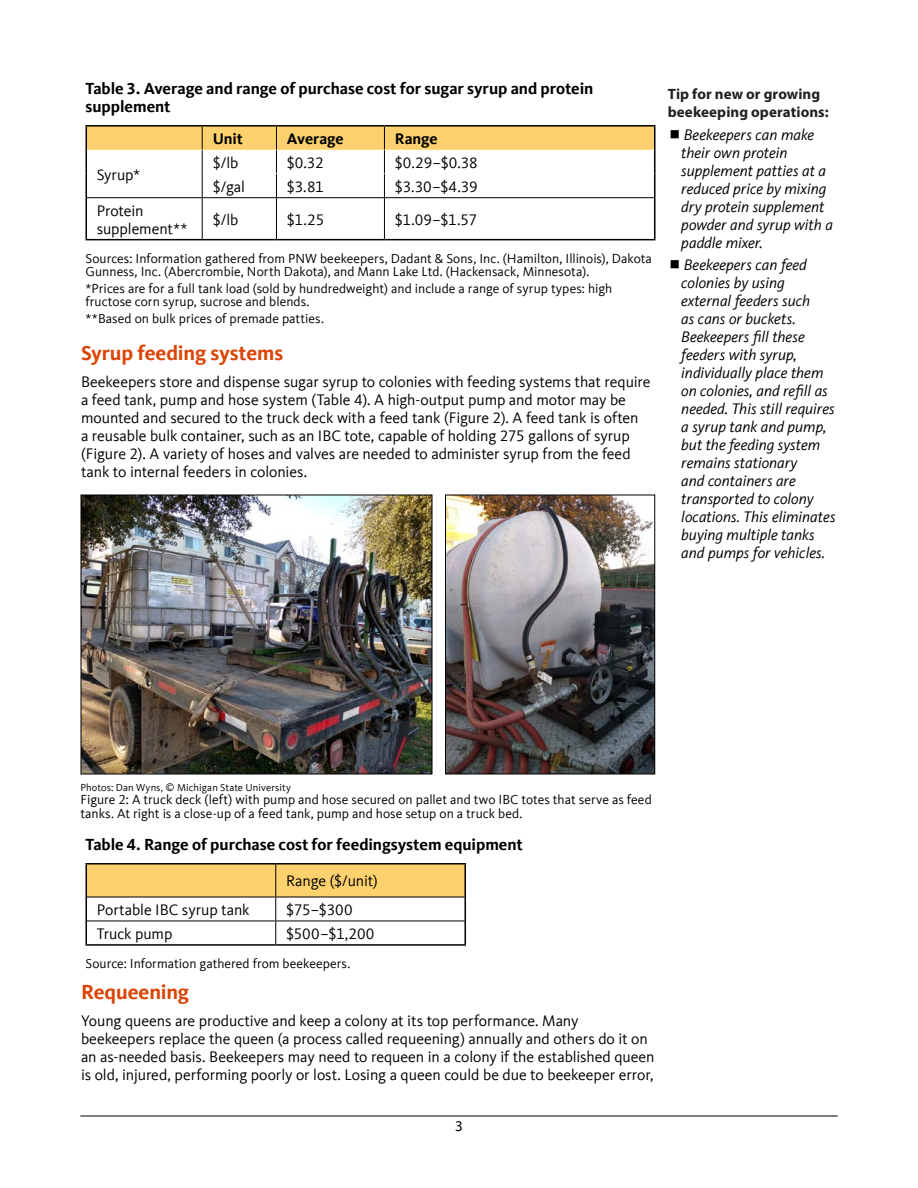
<style>
.page{position:relative;width:918px;height:1188px;background:#fff}
.page>*{position:absolute;margin:0;border:0;box-sizing:border-box;transform-origin:0 0}
.Subhead_14_orange{font:700 21px "Kievit Offc";letter-spacing:-.01em;color:#dc4405}
.Table_header{font:700 16.5px/18px "Kievit Offc";letter-spacing:-.005em;color:#000}
.Body_Text1{font:15.75px/18px "Kievit Offc";letter-spacing:-.005em;color:#000}
.t1{font:italic 15.75px/18px "Kievit Offc";color:#000}
.Table_body_left{font:15.75px/18px "Kievit Offc";letter-spacing:-.01em;color:#000}
.Table_body_left-2{font:700 15.75px "Kievit Offc";letter-spacing:-.005em;color:#000}
.Breakout{font:700 15px/18px "Myriad Pro";letter-spacing:.005em;color:#231f20}
.t2{font:15px "Myriad Pro";color:#000}
.Table_footnote{font:13.5px/13.5px "Kievit Offc";color:#000}
.Credit{font:10.5px "Kievit Offc";letter-spacing:.005em;color:#000}
</style>
<div class="page">
<hr style="left:80px;top:1116px;width:758px;height:1px;background:#000">
<hr style="left:202px;top:198px;width:1px;height:41px;background:#000">
<hr style="left:276px;top:198px;width:1px;height:41px;background:#000">
<hr style="left:384px;top:198px;width:1px;height:41px;background:#000">
<hr style="left:86px;top:125px;width:116px;height:2px;background:#000">
<hr style="left:202px;top:125px;width:74px;height:2px;background:#000">
<hr style="left:276px;top:125px;width:108px;height:2px;background:#000">
<hr style="left:384px;top:125px;width:271px;height:2px;background:#000">
<svg style="left:86px;top:126px;width:569px;height:72px"></svg>
<hr style="left:86px;top:198px;width:1px;height:41px;background:#000">
<hr style="left:86px;top:239px;width:116px;height:1px;background:#000">
<hr style="left:202px;top:239px;width:74px;height:1px;background:#000">
<hr style="left:276px;top:239px;width:108px;height:1px;background:#000">
<hr style="left:384px;top:239px;width:271px;height:1px;background:#000">
<hr style="left:654px;top:127px;width:2px;height:23px;background:#000">
<hr style="left:654px;top:150px;width:2px;height:24px;background:#000">
<hr style="left:654px;top:174px;width:2px;height:24px;background:#000">
<hr style="left:654px;top:198px;width:2px;height:41px;background:#000">
<img style="left:83px;top:497px;width:347px;height:275px">
<div style="left:81px;top:495px;width:351px;height:279px;border:1px solid #000"></div>
<img style="left:447px;top:497px;width:206px;height:275px">
<div style="left:445px;top:495px;width:210px;height:279px;border:1px solid #000"></div>
<hr style="left:86px;top:863px;width:190px;height:2px;background:#000">
<hr style="left:276px;top:863px;width:190px;height:2px;background:#000">
<hr style="left:86px;top:944px;width:190px;height:2px;background:#000">
<hr style="left:276px;top:944px;width:190px;height:2px;background:#000">
<svg style="left:86px;top:864px;width:380px;height:80px"></svg>
<p class="Table_header" style="left:86px;top:79px;width:509px">Table 3. Average and range of purchase cost for sugar syrup and protein supplement</p>
<p class="Table_body_left-2" style="left:213px;top:129px;width:32px">Unit</p>
<p class="Table_body_left-2" style="left:287px;top:129px;width:58px">Average</p>
<p class="Table_body_left-2" style="left:395px;top:129px;width:44px">Range</p>
<p class="Table_body_left" style="left:97px;top:166px;width:45px">Syrup*</p>
<p class="Table_body_left" style="left:213px;top:154px;width:27px">$/lb</p>
<p class="Table_body_left" style="left:287px;top:154px;width:38px">$0.32</p>
<p class="Table_body_left" style="left:395px;top:154px;width:84px">$0.29–$0.38</p>
<p class="Table_body_left" style="left:213px;top:178px;width:34px">$/gal</p>
<p class="Table_body_left" style="left:287px;top:178px;width:38px">$3.81</p>
<p class="Table_body_left" style="left:395px;top:178px;width:84px">$3.30–$4.39</p>
<p class="Table_body_left" style="left:97px;top:202px;width:92px">Protein supplement**</p>
<p class="Table_body_left" style="left:213px;top:211px;width:27px">$/lb</p>
<p class="Table_body_left" style="left:287px;top:211px;width:39px">$1.25</p>
<p class="Table_body_left" style="left:395px;top:211px;width:84px">$1.09–$1.57</p>
<p class="Table_footnote" style="left:86px;top:252px;width:568px">Sources: Information gathered from PNW beekeepers, Dadant &amp; Sons, Inc. (Hamilton, Illinois), Dakota<br>Gunness, Inc. (Abercrombie, North Dakota), and Mann Lake Ltd. (Hackensack, Minnesota).</p>
<p class="Table_footnote" style="left:86px;top:282px;width:528px">*Prices are for a full tank load (sold by hundredweight) and include a range of syrup types: high fructose corn syrup, sucrose and blends.</p>
<p class="Table_footnote" style="left:86px;top:312px;width:240px">**Based on bulk prices of premade patties.</p>
<p class="Subhead_14_orange" style="left:81px;top:341px;width:204px">Syrup feeding systems</p>
<p class="Body_Text1" style="left:81px;top:373px;width:571px">Beekeepers store and dispense sugar syrup to colonies with feeding systems that require a feed tank, pump and hose system (Table 4). A high-output pump and motor may be mounted and secured to the truck deck with a feed tank (Figure 2). A feed tank is often<br>a reusable bulk container, such as an IBC tote, capable of holding 275 gallons of syrup (Figure 2). A variety of hoses and valves are needed to administer syrup from the feed tank to internal feeders in colonies.</p>
<p class="Breakout" style="left:668px;top:84px;width:162px">Tip for new or growing beekeeping operations:</p>
<p class="t1" style="left:681px;top:125px;width:153px">Beekeepers can make their own protein supplement patties at a reduced price by mixing dry protein supplement powder and syrup with a paddle mixer.</p>
<p class="t1" style="left:681px;top:256px;width:156px">Beekeepers can feed colonies by using external feeders such<br>as cans or buckets.<br>Beekeepers fill these feeders with syrup, individually place them on colonies, and refill as needed. This still requires a syrup tank and pump, but the feeding system remains stationary<br>and containers are transported to colony locations. This eliminates buying multiple tanks and pumps for vehicles.</p>
<p class="Credit" style="left:80px;top:782px;width:212px">Photos: Dan Wyns, © Michigan State University</p>
<p class="Table_footnote" style="left:80px;top:793px;width:573px">Figure 2: A truck deck (left) with pump and hose secured on pallet and two IBC totes that serve as feed tanks. At right is a close-up of a feed tank, pump and hose setup on a truck bed.</p>
<p class="Table_header" style="left:86px;top:835px;width:439px">Table 4. Range of purchase cost for feedingsystem equipment</p>
<p class="Table_body_left" style="left:286px;top:872px;width:93px">Range ($/unit)</p>
<p class="Table_body_left" style="left:97px;top:901px;width:154px">Portable IBC syrup tank</p>
<p class="Table_body_left" style="left:286px;top:901px;width:68px">$75–$300</p>
<p class="Table_body_left" style="left:97px;top:925px;width:77px">Truck pump</p>
<p class="Table_body_left" style="left:286px;top:925px;width:90px">$500–$1,200</p>
<p class="Table_footnote" style="left:86px;top:957px;width:266px">Source: Information gathered from beekeepers.</p>
<p class="Subhead_14_orange" style="left:81px;top:980px;width:110px">Requeening</p>
<p class="Body_Text1" style="left:81px;top:1012px;width:575px">Young queens are productive and keep a colony at its top performance. Many beekeepers replace the queen (a process called requeening) annually and others do it on an as-needed basis. Beekeepers may need to requeen in a colony if the established queen is old, injured, performing poorly or lost. Losing a queen could be due to beekeeper error,</p>
<p class="t2" style="left:455px;top:1117px;width:9px">3</p>
</div>
